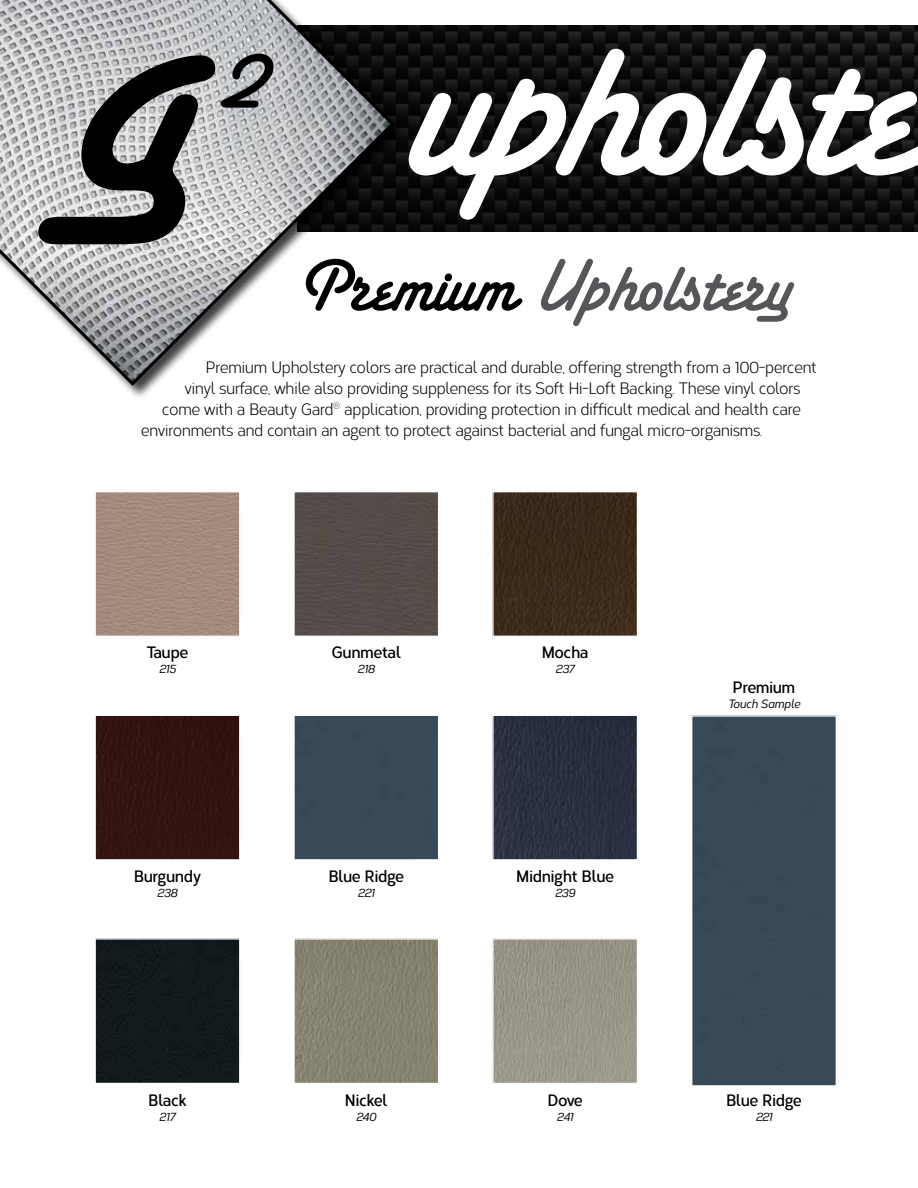
<style>
.page{position:relative;width:918px;height:1188px;background:#fff}
.page>*{position:absolute;margin:0;border:0;box-sizing:border-box;transform-origin:0 0}
.t1{font:367.95px "Santa Fe Let Plain";color:#000}
.t2{font:225px "Santa Fe Let Plain";letter-spacing:-.025em;color:#fff}
.t3{font:97.05px "Santa Fe Let Plain";color:#000}
.t4{font:78px "Santa Fe Let Plain";color:#56565a}
.t5{font:16.5px "Corbert Condensed";letter-spacing:-.04em;color:#000}
.t6{font:600 16.5px "Corbert Condensed";letter-spacing:-.03em;color:#000}
.t7{font:italic 500 12px "Corbert Condensed";letter-spacing:-.03em;color:#000}
.s1{color:#000}
</style>
<div class="page">
<img style="left:409px;top:26px;width:509px;height:206px">
<div style="left:0;top:0;width:409px;height:400px;background:#000;opacity:.75"></div>
<svg style="left:0;top:0;width:397px;height:388px"></svg>
<hr style="left:240px;top:514px;width:1px;height:100px;background:#d1d3d4">
<hr style="left:240px;top:738px;width:1px;height:99px;background:#d1d3d4">
<hr style="left:240px;top:961px;width:1px;height:100px;background:#d1d3d4">
<img style="left:494px;top:493px;width:142px;height:142px">
<div style="left:492px;top:491px;width:146px;height:146px;border:1px solid #fff"></div>
<div style="left:693px;top:717px;width:142px;height:368px;background:#384a58"></div>
<div style="left:691px;top:715px;width:146px;height:372px;border:1px solid #fff"></div>
<div style="left:97px;top:717px;width:141px;height:142px;background:#321311"></div>
<div style="left:95px;top:715px;width:145px;height:146px;border:1px solid #fff"></div>
<div style="left:295px;top:717px;width:142px;height:142px;background:#384a58"></div>
<div style="left:293px;top:715px;width:146px;height:146px;border:1px solid #fff"></div>
<img style="left:494px;top:717px;width:142px;height:142px">
<div style="left:492px;top:715px;width:146px;height:146px;border:1px solid #fff"></div>
<img style="left:97px;top:493px;width:141px;height:142px">
<div style="left:95px;top:491px;width:145px;height:146px;border:1px solid #fff"></div>
<div style="left:97px;top:940px;width:141px;height:142px;background:#121c1e"></div>
<div style="left:95px;top:938px;width:145px;height:146px;border:1px solid #fff"></div>
<img style="left:295px;top:940px;width:142px;height:142px">
<div style="left:293px;top:938px;width:146px;height:146px;border:1px solid #fff"></div>
<img style="left:494px;top:940px;width:142px;height:142px">
<div style="left:492px;top:938px;width:146px;height:146px;border:1px solid #fff"></div>
<div style="left:295px;top:493px;width:142px;height:142px;background:#554b49"></div>
<div style="left:293px;top:491px;width:146px;height:146px;border:1px solid #fff"></div>
<h2 class="t2" style="left:410px;top:24px;width:510px">upholste</h2>
<h3 class="t4" style="left:298px;top:258px;width:496px"><span class="s1">Premium</span> Upholstery</h3>
<p class="t5" style="left:206px;top:355px;width:613px">Premium Upholstery colors are practical and durable, offering strength from a 100-percent</p>
<p class="t5" style="left:184px;top:376px;width:618px">vinyl surface, while also providing suppleness for its Soft Hi-Loft Backing. These vinyl colors</p>
<p class="t5" style="left:162px;top:397px;width:641px">come with a Beauty Gard<sup>®</sup> application, providing protection in difficult medical and health care</p>
<p class="t5" style="left:141px;top:418px;width:623px">environments and contain an agent to protect against bacterial and fungal micro-organisms.</p>
<h1 class="t1" style="left:78px;top:-55px;width:132px">g</h1>
<h3 class="t3" style="left:226px;top:43px;width:46px">2</h3>
<p class="t6" style="left:147px;top:640px;width:43px">Taupe</p>
<p class="t7" style="left:159px;top:660px;width:18px">215</p>
<p class="t6" style="left:331px;top:640px;width:71px">Gunmetal</p>
<p class="t7" style="left:358px;top:660px;width:19px">218</p>
<p class="t6" style="left:542px;top:640px;width:48px">Mocha</p>
<p class="t7" style="left:556px;top:660px;width:21px">237</p>
<p class="t6" style="left:733px;top:674px;width:64px">Premium</p>
<p class="t7" style="left:728px;top:695px;width:74px">Touch Sample</p>
<p class="t6" style="left:134px;top:864px;width:69px">Burgundy</p>
<p class="t7" style="left:157px;top:884px;width:22px">238</p>
<p class="t6" style="left:328px;top:864px;width:77px">Blue Ridge</p>
<p class="t7" style="left:358px;top:884px;width:18px">221</p>
<p class="t6" style="left:516px;top:864px;width:99px">Midnight Blue</p>
<p class="t7" style="left:555px;top:884px;width:22px">239</p>
<p class="t6" style="left:148px;top:1087px;width:40px">Black</p>
<p class="t7" style="left:159px;top:1107px;width:18px">217</p>
<p class="t6" style="left:345px;top:1087px;width:44px">Nickel</p>
<p class="t7" style="left:356px;top:1107px;width:22px">240</p>
<p class="t6" style="left:547px;top:1087px;width:37px">Dove</p>
<p class="t7" style="left:557px;top:1107px;width:18px">241</p>
<p class="t6" style="left:726px;top:1088px;width:77px">Blue Ridge</p>
<p class="t7" style="left:756px;top:1108px;width:18px">221</p>
</div>
